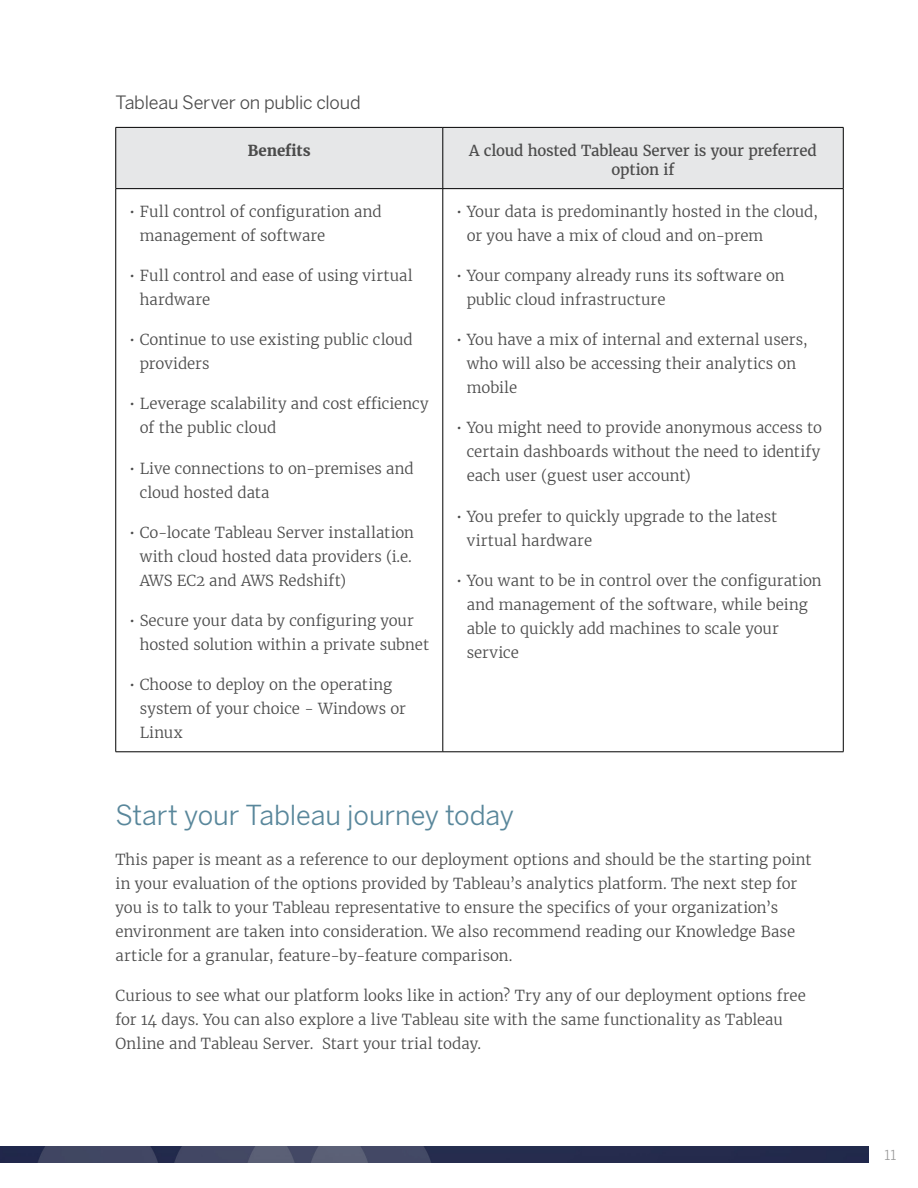
<style>
.page{position:relative;width:918px;height:1188px;background:#fff}
.page>*{position:absolute;margin:0;border:0;box-sizing:border-box;transform-origin:0 0}
.t1{font:27px "Benton Sans";letter-spacing:-.005em;color:#59879b}
.t2{font:18px "Benton Sans";letter-spacing:-.015em;color:#4b4b4b}
.t3{font:300 15px/24px "Merriweather";color:#4b4b4b}
.t4{font:15px/19.5px "Merriweather";letter-spacing:-.015em;color:#4b4b4b;text-align:center}
.t5{font:700 15px "Merriweather";color:#4b4b4b}
.t6{font:13.5px "Benton Sans";color:#9b9b9b}
</style>
<div class="page">
<img style="left:0;top:1147px;width:868px;height:15px">
<div style="left:116px;top:128px;width:727px;height:60px;background:#e6e7e8"></div>
<hr style="left:115px;top:189px;width:1px;height:563px;background:#000">
<hr style="left:443px;top:189px;width:1px;height:563px;background:#000">
<hr style="left:843px;top:189px;width:1px;height:563px;background:#000">
<hr style="left:116px;top:752px;width:327px;height:1px;background:#000">
<hr style="left:443px;top:752px;width:400px;height:1px;background:#000">
<hr style="left:116px;top:127px;width:327px;height:1px;background:#000">
<hr style="left:115px;top:128px;width:1px;height:60px;background:#000">
<hr style="left:443px;top:127px;width:400px;height:1px;background:#000">
<hr style="left:443px;top:128px;width:1px;height:60px;background:#000">
<hr style="left:843px;top:128px;width:1px;height:60px;background:#000">
<hr style="left:116px;top:188px;width:327px;height:1px;background:#000">
<hr style="left:443px;top:188px;width:400px;height:1px;background:#000">
<p class="t2" style="left:116px;top:91px;width:247px">Tableau Server on public cloud</p>
<p class="t5" style="left:248px;top:140px;width:65px">Benefits</p>
<p class="t4" style="left:469px;top:141px;width:349px">A cloud hosted Tableau Server is your preferred option if</p>
<p class="t3" style="left:140px;top:199px;width:244px;text-indent:-10px">• Full control of configuration and management of software</p>
<p class="t3" style="left:140px;top:263px;width:275px;text-indent:-10px">• Full control and ease of using virtual hardware</p>
<p class="t3" style="left:140px;top:328px;width:275px;text-indent:-10px">• Continue to use existing public cloud providers</p>
<p class="t3" style="left:140px;top:392px;width:290px;text-indent:-10px">• Leverage scalability and cost efficiency of the public cloud</p>
<p class="t3" style="left:140px;top:456px;width:276px;text-indent:-10px">• Live connections to on-premises and cloud hosted data</p>
<p class="t3" style="left:140px;top:520px;width:276px;text-indent:-10px">• Co-locate Tableau Server installation with cloud hosted data providers (i.e.<br>AWS EC2 and AWS Redshift)</p>
<p class="t3" style="left:140px;top:608px;width:291px;text-indent:-10px">• Secure your data by configuring your hosted solution within a private subnet</p>
<p class="t3" style="left:140px;top:673px;width:268px;text-indent:-10px">• Choose to deploy on the operating system of your choice - Windows or<br>Linux</p>
<p class="t3" style="left:467px;top:199px;width:353px;text-indent:-10px">• Your data is predominantly hosted in the cloud, or you have a mix of cloud and on-prem</p>
<p class="t3" style="left:467px;top:263px;width:319px;text-indent:-10px">• Your company already runs its software on public cloud infrastructure</p>
<p class="t3" style="left:467px;top:328px;width:343px;text-indent:-10px">• You have a mix of internal and external users, who will also be accessing their analytics on mobile</p>
<p class="t3" style="left:467px;top:416px;width:357px;text-align:justify;text-indent:-10px">• You might need to provide anonymous access to certain dashboards without the need to identify each user (guest user account)</p>
<p class="t3" style="left:467px;top:504px;width:312px;text-indent:-10px">• You prefer to quickly upgrade to the latest virtual hardware</p>
<p class="t3" style="left:467px;top:568px;width:357px;text-indent:-10px">• You want to be in control over the configuration and management of the software, while being able to quickly add machines to scale your service</p>
<h1 class="t1" style="left:116px;top:799px;width:400px">Start your Tableau journey today</h1>
<p class="t3" style="left:116px;top:847px;width:697px">This paper is meant as a reference to our deployment options and should be the starting point in your evaluation of the options provided by Tableau’s analytics platform. The next step for you is to talk to your Tableau representative to ensure the specifics of your organization’s environment are taken into consideration. We also recommend reading our Knowledge Base article for a granular, feature-by-feature comparison.</p>
<p class="t3" style="left:116px;top:983px;width:692px">Curious to see what our platform looks like in action? Try any of our deployment options free for 14 days. You can also explore a live Tableau site with the same functionality as Tableau<br>Online and Tableau Server. Start your trial today.</p>
<p class="t6" style="left:885px;top:1147px;width:13px">11</p>
</div>
